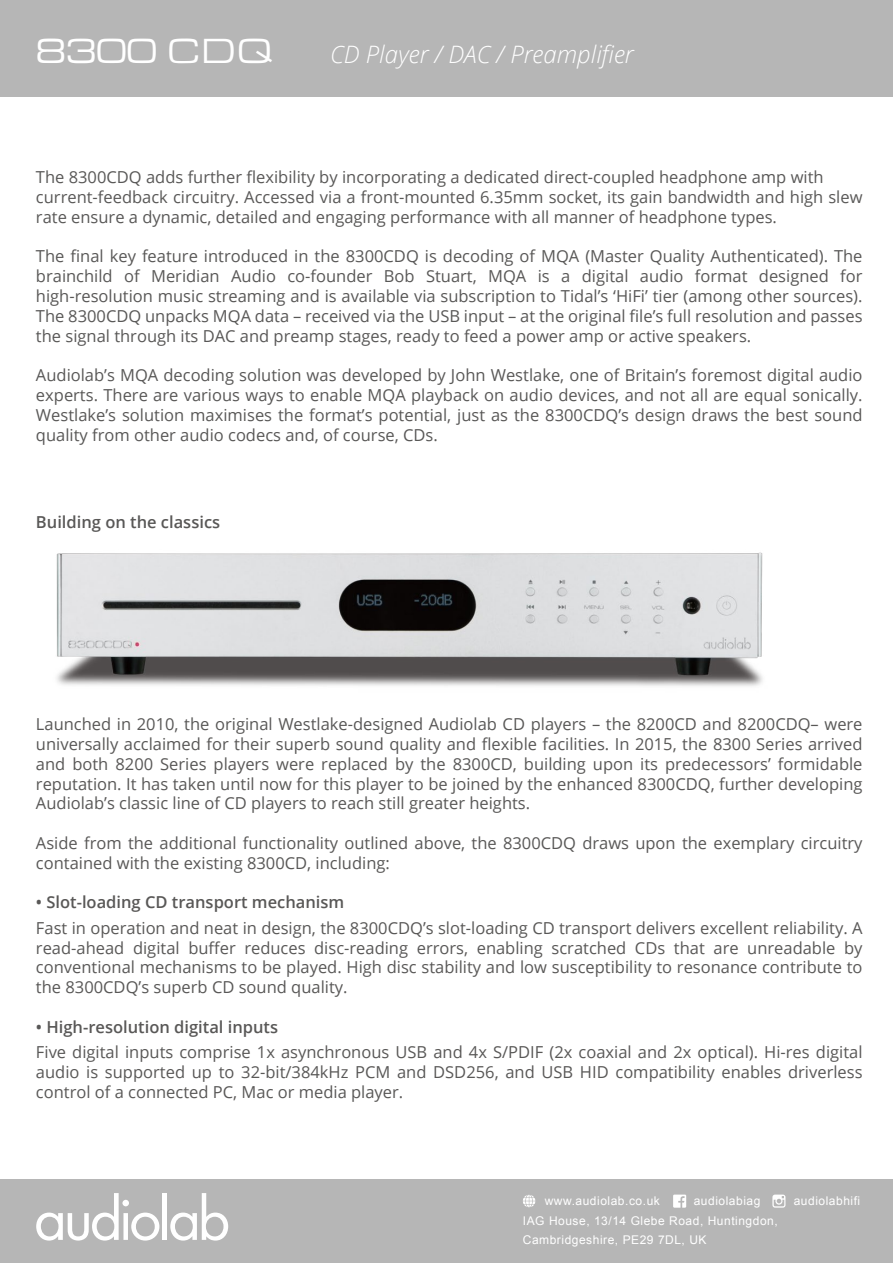
<style>
.page{position:relative;width:893px;height:1263px;background:#fff}
.page>*{position:absolute;margin:0;border:0;box-sizing:border-box;transform-origin:0 0}
.t1{font:36px "Eurostile Extended Roman DTC";color:#fff}
.t2{font:italic 300 24px "Open Sans";color:#fff}
.t3{font:16.5px/19.8px "Open Sans";color:#595857;text-align:justify}
.t4{font:600 16.5px "Open Sans";color:#595857}
.t5{font:12px/18.8px "Arial";letter-spacing:.045em;color:#fff}
</style>
<div class="page">
<img style="left:56px;top:552px;width:707px;height:134px">
<div style="left:0;top:0;width:893px;height:96px;background:#b6b6b6"></div>
<div style="left:0;top:1179px;width:893px;height:84px;background:#b6b6b6"></div>
<svg style="left:36px;top:1193px;width:123px;height:47px"></svg>
<hr style="left:163px;top:1193px;width:4px;height:47px;background:#fff">
<svg style="left:170px;top:1193px;width:58px;height:47px"></svg>
<svg style="left:772px;top:1194px;width:13px;height:13px"></svg>
<svg style="left:523px;top:1195px;width:12px;height:12px"></svg>
<svg style="left:673px;top:1194px;width:13px;height:14px"></svg>
<h1 class="t1" style="left:36px;top:32px;width:238px">8300 CDQ</h1>
<h2 class="t2" style="left:330px;top:38px;width:305px">CD Player / DAC / Preamplifier</h2>
<p class="t3" style="left:36px;top:167px;width:828px;text-align:left">The 8300CDQ adds further flexibility by incorporating a dedicated direct-coupled headphone amp with current-feedback circuitry. Accessed via a front-mounted 6.35mm socket, its gain bandwidth and high slew rate ensure a dynamic, detailed and engaging performance with all manner of headphone types.</p>
<p class="t3" style="left:36px;top:246px;width:828px">The final key feature introduced in the 8300CDQ is decoding of MQA (Master Quality Authenticated). The brainchild of Meridian Audio co-founder Bob Stuart, MQA is a digital audio format designed for high-resolution music streaming and is available via subscription to Tidal’s ‘HiFi’ tier (among other sources).<br>The 8300CDQ unpacks MQA data – received via the USB input – at the original file’s full resolution and passes the signal through its DAC and preamp stages, ready to feed a power amp or active speakers.</p>
<p class="t3" style="left:36px;top:365px;width:828px">Audiolab’s MQA decoding solution was developed by John Westlake, one of Britain’s foremost digital audio experts. There are various ways to enable MQA playback on audio devices, and not all are equal sonically.<br>Westlake’s solution maximises the format’s potential, just as the 8300CDQ’s design draws the best sound quality from other audio codecs and, of course, CDs.</p>
<p class="t4" style="left:36px;top:511px;width:186px">Building on the classics</p>
<p class="t3" style="left:36px;top:714px;width:828px">Launched in 2010, the original Westlake-designed Audiolab CD players – the 8200CD and 8200CDQ– were universally acclaimed for their superb sound quality and flexible facilities. In 2015, the 8300 Series arrived and both 8200 Series players were replaced by the 8300CD, building upon its predecessors’ formidable reputation. It has taken until now for this player to be joined by the enhanced 8300CDQ, further developing Audiolab’s classic line of CD players to reach still greater heights.</p>
<p class="t3" style="left:36px;top:833px;width:828px">Aside from the additional functionality outlined above, the 8300CDQ draws upon the exemplary circuitry contained with the existing 8300CD, including:</p>
<p class="t4" style="left:36px;top:891px;width:310px">• Slot-loading CD transport mechanism</p>
<p class="t3" style="left:36px;top:917px;width:828px">Fast in operation and neat in design, the 8300CDQ’s slot-loading CD transport delivers excellent reliability. A read-ahead digital buffer reduces disc-reading errors, enabling scratched CDs that are unreadable by conventional mechanisms to be played. High disc stability and low susceptibility to resonance contribute to the 8300CDQ’s superb CD sound quality.</p>
<p class="t4" style="left:36px;top:1015px;width:244px">• High-resolution digital inputs</p>
<p class="t3" style="left:36px;top:1042px;width:828px">Five digital inputs comprise 1x asynchronous USB and 4x S/PDIF (2x coaxial and 2x optical). Hi-res digital audio is supported up to 32-bit/384kHz PCM and DSD256, and USB HID compatibility enables driverless control of a connected PC, Mac or media player.</p>
<p class="t5" style="left:545px;top:1191px;width:117px">www.audiolab.co.uk</p>
<p class="t5" style="left:694px;top:1191px;width:68px">audiolabiag</p>
<p class="t5" style="left:794px;top:1191px;width:68px">audiolabhifi</p>
<p class="t5" style="left:523px;top:1212px;width:256px">IAG House, 13/14 Glebe Road, Huntingdon,<br>Cambridgeshire, PE29 7DL, UK</p>
</div>
